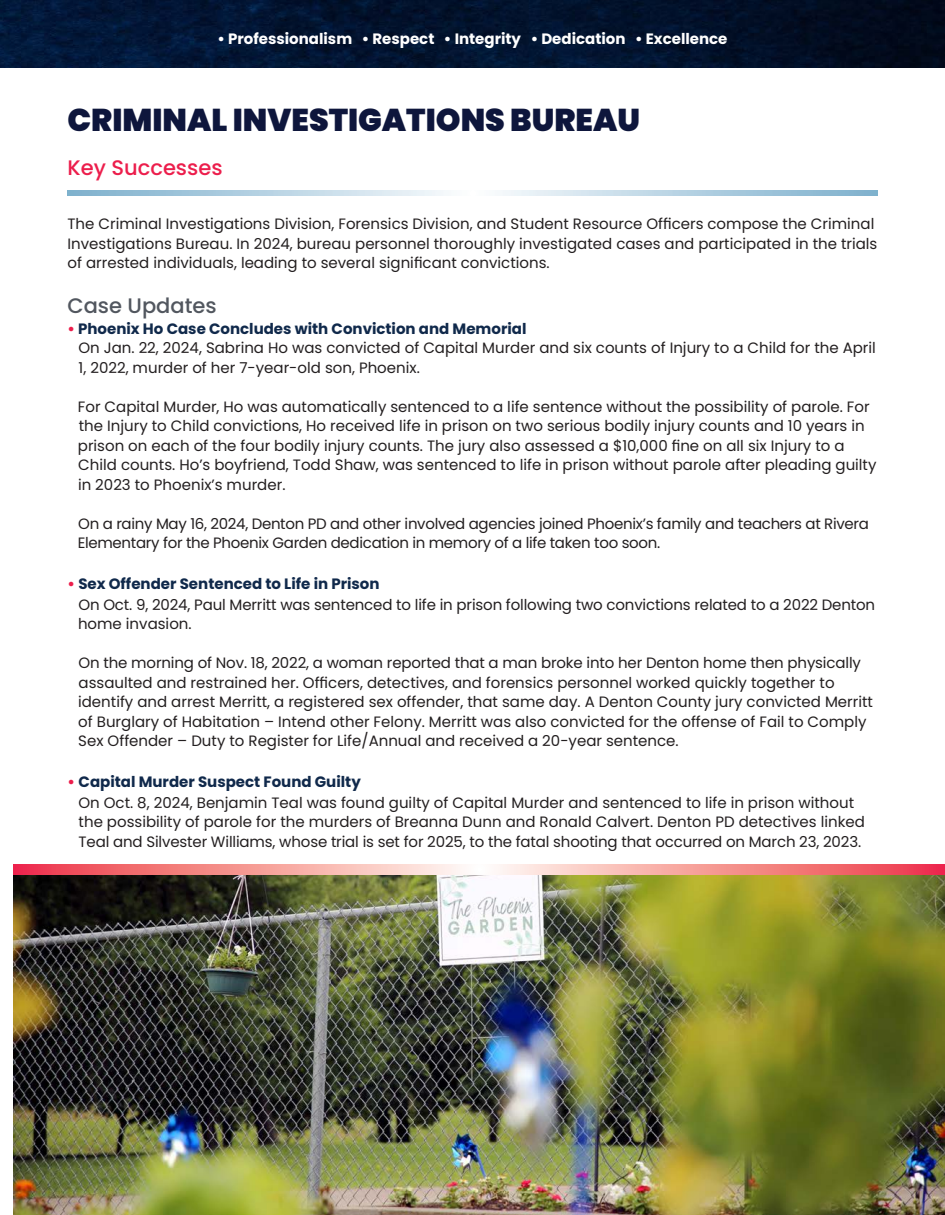
<style>
.page{position:relative;width:945px;height:1215px;background:#fff}
.page>*{position:absolute;margin:0;border:0;box-sizing:border-box;transform-origin:0 0}
.Subtitle{font:900 31.5px "Poppins";color:#0e163c}
.Subtitle-2{font:500 21px "Poppins";color:#ec1e4c}
.Subtitle-3{font:500 21px "Poppins";color:#52575f}
.Subtitle-4{font:15px/19.5px "Poppins";color:#231f20}
.Subtitle-5{font:15px/19.5px "Poppins";letter-spacing:-.02em;color:#231f20}
.t1{font:700 15px "Poppins";color:#fff}
.s1{font-weight:700;color:#ec1e4c}
.s2{font-weight:700;color:#10294b}
</style>
<div class="page">
<img style="left:14px;top:874px;width:931px;height:341px">
<img style="left:0;top:0;width:945px;height:68px">
<svg style="left:68px;top:190px;width:810px;height:6px;background:#bad5e4"></svg>
<svg style="left:14px;top:864px;width:931px;height:10px;background:#f59898"></svg>
<p class="t1" style="left:217px;top:30px;width:512px">• Professionalism • Respect • Integrity • Dedication • Excellence</p>
<p class="Subtitle" style="left:68px;top:102px;width:574px">CRIMINAL INVESTIGATIONS BUREAU</p>
<p class="Subtitle-2" style="left:68px;top:156px;width:157px">Key Successes</p>
<p class="Subtitle-4" style="left:68px;top:214px;width:811px">The Criminal Investigations Division, Forensics Division, and Student Resource Officers compose the Criminal<br>Investigations Bureau. In 2024, bureau personnel thoroughly investigated cases and participated in the trials of arrested individuals, leading to several significant convictions.</p>
<p class="Subtitle-3" style="left:68px;top:293px;width:151px">Case Updates</p>
<p class="Subtitle-4" style="left:78px;top:319px;width:799px;text-indent:-11px"><span class="s1">•</span> <span class="s2">Phoenix Ho Case Concludes with Conviction and Memorial<br></span>On Jan. 22, 2024, Sabrina Ho was convicted of Capital Murder and six counts of Injury to a Child for the April<br>1, 2022, murder of her 7-year-old son, Phoenix.</p>
<p class="Subtitle-4" style="left:78px;top:397px;width:800px">For Capital Murder, Ho was automatically sentenced to a life sentence without the possibility of parole. For the Injury to Child convictions, Ho received life in prison on two serious bodily injury counts and 10 years in prison on each of the four bodily injury counts. The jury also assessed a $10,000 fine on all six Injury to a Child counts. Ho’s boyfriend, Todd Shaw, was sentenced to life in prison without parole after pleading guilty in 2023 to Phoenix’s murder.</p>
<p class="Subtitle-5" style="left:78px;top:514px;width:793px">On a rainy May 16, 2024, Denton PD and other involved agencies joined Phoenix’s family and teachers at Rivera<br>Elementary for the Phoenix Garden dedication in memory of a life taken too soon.</p>
<p class="Subtitle-4" style="left:78px;top:573px;width:798px;line-height:21px;text-indent:-11px"><span class="s1">•</span> <span class="s2">Sex Offender Sentenced to Life in Prison<br></span>On Oct. 9, 2024, Paul Merritt was sentenced to life in prison following two convictions related to a 2022 Denton</p>
<p class="Subtitle-4" style="left:78px;top:614px;width:115px">home invasion.</p>
<p class="Subtitle-4" style="left:78px;top:653px;width:796px">On the morning of Nov. 18, 2022, a woman reported that a man broke into her Denton home then physically assaulted and restrained her. Officers, detectives, and forensics personnel worked quickly together to identify and arrest Merritt, a registered sex offender, that same day. A Denton County jury convicted Merritt of Burglary of Habitation – Intend other Felony. Merritt was also convicted for the offense of Fail to Comply Sex Offender – Duty to Register for Life/Annual and received a 20-year sentence.</p>
<p class="Subtitle-4" style="left:78px;top:771px;width:777px;line-height:21px;text-indent:-11px"><span class="s1">•</span> <span class="s2">Capital Murder Suspect Found Guilty<br></span>On Oct. 8, 2024, Benjamin Teal was found guilty of Capital Murder and sentenced to life in prison without</p>
<p class="Subtitle-4" style="left:79px;top:812px;width:788px">the possibility of parole for the murders of Breanna Dunn and Ronald Calvert. Denton PD detectives linked<br>Teal and Silvester Williams, whose trial is set for 2025, to the fatal shooting that occurred on March 23, 2023.</p>
</div>
